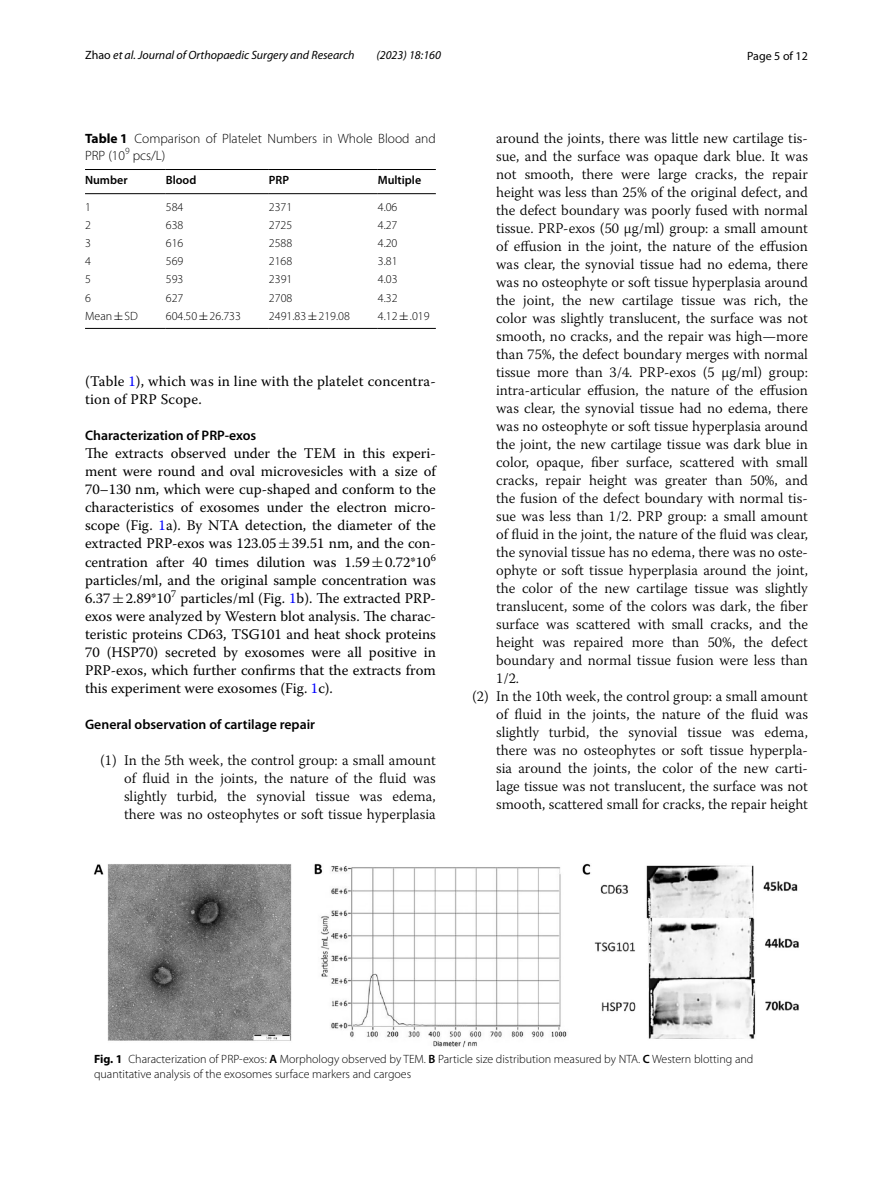
<style>
.page{position:relative;width:893px;height:1187px;background:#fff}
.page>*{position:absolute;margin:0;border:0;box-sizing:border-box;transform-origin:0 0}
.t1{font:300 14.7px/18px "Warnock Pro";color:#000;text-align:justify}
.t2{font:14.7px/18px "Warnock Pro";letter-spacing:.005em;color:#000}
.t3{font:600 13.8px "Myriad Pro";color:#000}
.t4{font:300 13.5px/16.5px "Myriad Pro";color:#000}
.t5{font:300 12px/15px "Myriad Pro";color:#000}
.t6{font:italic 12px "Myriad Pro";color:#000}
.t7{font:600 12px "Myriad Pro";color:#000}
.t8{font:12px "Myriad Pro";color:#000}
.s1{font-style:normal}
.s2{font-weight:700}
.s3{font-family:"MTSY";font-weight:400}
.s4{color:#00f}
.s5{font-family:"MTSY"}
.s6{font-weight:600}
</style>
<div class="page">
<hr style="left:85px;top:169px;width:81px;height:1px;background:#000">
<hr style="left:85px;top:193px;width:81px;height:1px;background:#000">
<hr style="left:166px;top:169px;width:103px;height:1px;background:#000">
<hr style="left:166px;top:193px;width:103px;height:1px;background:#000">
<hr style="left:269px;top:169px;width:109px;height:1px;background:#000">
<hr style="left:269px;top:193px;width:109px;height:1px;background:#000">
<hr style="left:378px;top:169px;width:58px;height:1px;background:#000">
<hr style="left:378px;top:193px;width:58px;height:1px;background:#000">
<hr style="left:85px;top:328px;width:81px;height:1px;background:#000">
<hr style="left:166px;top:328px;width:103px;height:1px;background:#000">
<hr style="left:269px;top:328px;width:109px;height:1px;background:#000">
<hr style="left:378px;top:328px;width:58px;height:1px;background:#000">
<img style="left:94px;top:863px;width:705px;height:184px">
<p class="t6" style="left:85px;top:48px;width:271px"><span class="s1">Zhao</span> et al. Journal of Orthopaedic Surgery and Research</p>
<p class="t6" style="left:376px;top:48px;width:66px">(2023) 18:160</p>
<p class="t8" style="left:747px;top:48px;width:62px">Page 5 of 12</p>
<p class="t4" style="left:85px;top:130px;width:352px"><span class="s2">Table 1</span> Comparison of Platelet Numbers in Whole Blood and<br>PRP (10<sup>9</sup> pcs/L)</p>
<p class="t7" style="left:85px;top:172px;width:44px">Number</p>
<p class="t7" style="left:166px;top:172px;width:32px">Blood</p>
<p class="t7" style="left:269px;top:172px;width:22px">PRP</p>
<p class="t7" style="left:378px;top:172px;width:45px">Multiple</p>
<p class="t5" style="left:85px;top:199px;width:7px">1</p>
<p class="t5" style="left:166px;top:199px;width:19px">584</p>
<p class="t5" style="left:269px;top:199px;width:25px">2371</p>
<p class="t5" style="left:378px;top:199px;width:21px">4.06</p>
<p class="t5" style="left:85px;top:218px;width:7px">2</p>
<p class="t5" style="left:166px;top:218px;width:19px">638</p>
<p class="t5" style="left:269px;top:218px;width:25px">2725</p>
<p class="t5" style="left:378px;top:218px;width:21px">4.27</p>
<p class="t5" style="left:85px;top:236px;width:7px">3</p>
<p class="t5" style="left:166px;top:236px;width:19px">616</p>
<p class="t5" style="left:269px;top:236px;width:25px">2588</p>
<p class="t5" style="left:378px;top:236px;width:21px">4.20</p>
<p class="t5" style="left:85px;top:254px;width:7px">4</p>
<p class="t5" style="left:166px;top:254px;width:19px">569</p>
<p class="t5" style="left:269px;top:254px;width:25px">2168</p>
<p class="t5" style="left:378px;top:254px;width:21px">3.81</p>
<p class="t5" style="left:85px;top:272px;width:7px">5</p>
<p class="t5" style="left:166px;top:272px;width:19px">593</p>
<p class="t5" style="left:269px;top:272px;width:25px">2391</p>
<p class="t5" style="left:378px;top:272px;width:21px">4.03</p>
<p class="t5" style="left:85px;top:290px;width:7px">6</p>
<p class="t5" style="left:166px;top:290px;width:19px">627</p>
<p class="t5" style="left:269px;top:290px;width:25px">2708</p>
<p class="t5" style="left:378px;top:290px;width:21px">4.32</p>
<p class="t5" style="left:85px;top:308px;width:54px">Mean<span class="s3">±</span>SD</p>
<p class="t5" style="left:166px;top:308px;width:77px">604.50<span class="s3">±</span>26.733</p>
<p class="t5" style="left:269px;top:308px;width:82px">2491.83<span class="s3">±</span>219.08</p>
<p class="t5" style="left:378px;top:308px;width:53px">4.12<span class="s3">±</span>.019</p>
<p class="t2" style="left:85px;top:372px;width:352px">(Table <span class="s4">1</span>), which was in line with the platelet concentra&shy;tion of PRP Scope.</p>
<p class="t3" style="left:85px;top:427px;width:173px">Characterization of PRP‑exos</p>
<p class="t2" style="left:85px;top:444px;width:352px;text-align:justify">The extracts observed under the TEM in this experi&shy;ment were round and oval microvesicles with a size of 70–130 nm, which were cup-shaped and conform to the characteristics of exosomes under the electron micro&shy;scope (Fig. <span class="s4">1</span>a). By NTA detection, the diameter of the extracted PRP-exos was 123.05<span class="s5">±</span>39.51 nm, and the con&shy;centration after 40 times dilution was 1.59<span class="s5">±</span>0.72*10<sup>6 </sup>particles/ml, and the original sample concentration was 6.37<span class="s5">±</span>2.89*10<sup>7</sup> particles/ml (Fig. <span class="s4">1</span>b). The extracted PRP&shy;exos were analyzed by Western blot analysis. The charac&shy;teristic proteins CD63, TSG101 and heat shock proteins 70 (HSP70) secreted by exosomes were all positive in PRP-exos, which further confirms that the extracts from this experiment were exosomes (Fig. <span class="s4">1</span>c).</p>
<p class="t3" style="left:85px;top:715px;width:232px">General observation of cartilage repair</p>
<p class="t1" style="left:124px;top:751px;width:313px;text-indent:-24px">(1) In the 5th week, the control group: a small amount of fluid in the joints, the nature of the fluid was slightly turbid, the synovial tissue was edema, there was no osteophytes or soft tissue hyperplasia</p>
<p class="t1" style="left:496px;top:128px;width:313px">around the joints, there was little new cartilage tis-</p>
<p class="t1" style="left:496px;top:146px;width:313px">sue, and the surface was opaque dark blue. It was</p>
<p class="t1" style="left:496px;top:164px;width:313px">not smooth, there were large cracks, the repair</p>
<p class="t1" style="left:496px;top:182px;width:313px">height was less than 25% of the original defect, and</p>
<p class="t1" style="left:496px;top:200px;width:313px">the defect boundary was poorly fused with normal</p>
<p class="t1" style="left:496px;top:218px;width:313px">tissue. PRP-exos (50 μg/ml) group: a small amount</p>
<p class="t1" style="left:496px;top:236px;width:313px">of effusion in the joint, the nature of the effusion</p>
<p class="t1" style="left:496px;top:254px;width:313px">was clear, the synovial tissue had no edema, there</p>
<p class="t1" style="left:496px;top:272px;width:313px">was no osteophyte or soft tissue hyperplasia around</p>
<p class="t1" style="left:496px;top:290px;width:313px">the joint, the new cartilage tissue was rich, the</p>
<p class="t1" style="left:496px;top:308px;width:313px">color was slightly translucent, the surface was not</p>
<p class="t1" style="left:496px;top:326px;width:313px">smooth, no cracks, and the repair was high—more</p>
<p class="t1" style="left:496px;top:344px;width:313px">than 75%, the defect boundary merges with normal</p>
<p class="t1" style="left:496px;top:362px;width:313px">tissue more than 3/4. PRP-exos (5 μg/ml) group:</p>
<p class="t1" style="left:496px;top:380px;width:313px">intra-articular effusion, the nature of the effusion</p>
<p class="t1" style="left:496px;top:398px;width:313px">was clear, the synovial tissue had no edema, there</p>
<p class="t1" style="left:496px;top:416px;width:313px">was no osteophyte or soft tissue hyperplasia around</p>
<p class="t1" style="left:496px;top:434px;width:313px">the joint, the new cartilage tissue was dark blue in</p>
<p class="t1" style="left:496px;top:452px;width:313px">color, opaque, fiber surface, scattered with small</p>
<p class="t1" style="left:496px;top:470px;width:313px">cracks, repair height was greater than 50%, and</p>
<p class="t1" style="left:496px;top:488px;width:313px">the fusion of the defect boundary with normal tis-</p>
<p class="t1" style="left:496px;top:506px;width:313px">sue was less than 1/2. PRP group: a small amount</p>
<p class="t1" style="left:496px;top:524px;width:313px">of fluid in the joint, the nature of the fluid was clear,</p>
<p class="t1" style="left:496px;top:542px;width:313px">the synovial tissue has no edema, there was no oste-</p>
<p class="t1" style="left:496px;top:560px;width:313px">ophyte or soft tissue hyperplasia around the joint,</p>
<p class="t1" style="left:496px;top:578px;width:313px">the color of the new cartilage tissue was slightly</p>
<p class="t1" style="left:496px;top:596px;width:313px">translucent, some of the colors was dark, the fiber</p>
<p class="t1" style="left:496px;top:614px;width:313px">surface was scattered with small cracks, and the</p>
<p class="t1" style="left:496px;top:632px;width:313px">height was repaired more than 50%, the defect</p>
<p class="t1" style="left:496px;top:650px;width:313px">boundary and normal tissue fusion were less than</p>
<p class="t1" style="left:496px;top:668px;width:25px">1/2.</p>
<p class="t1" style="left:472px;top:686px;width:337px">(2) In the 10th week, the control group: a small amount</p>
<p class="t1" style="left:496px;top:704px;width:313px">of fluid in the joints, the nature of the fluid was</p>
<p class="t1" style="left:496px;top:722px;width:313px">slightly turbid, the synovial tissue was edema,</p>
<p class="t1" style="left:496px;top:740px;width:313px">there was no osteophytes or soft tissue hyperpla-</p>
<p class="t1" style="left:496px;top:758px;width:313px">sia around the joints, the color of the new carti-</p>
<p class="t1" style="left:496px;top:776px;width:313px">lage tissue was not translucent, the surface was not</p>
<p class="t1" style="left:496px;top:794px;width:313px">smooth, scattered small for cracks, the repair height</p>
<p class="t5" style="left:94px;top:1051px;width:661px"><span class="s2">Fig. 1</span> Characterization of PRP-exos: <span class="s6">A</span> Morphology observed by TEM. <span class="s6">B</span> Particle size distribution measured by NTA. <span class="s6">C</span> Western blotting and quantitative analysis of the exosomes surface markers and cargoes</p>
</div>
